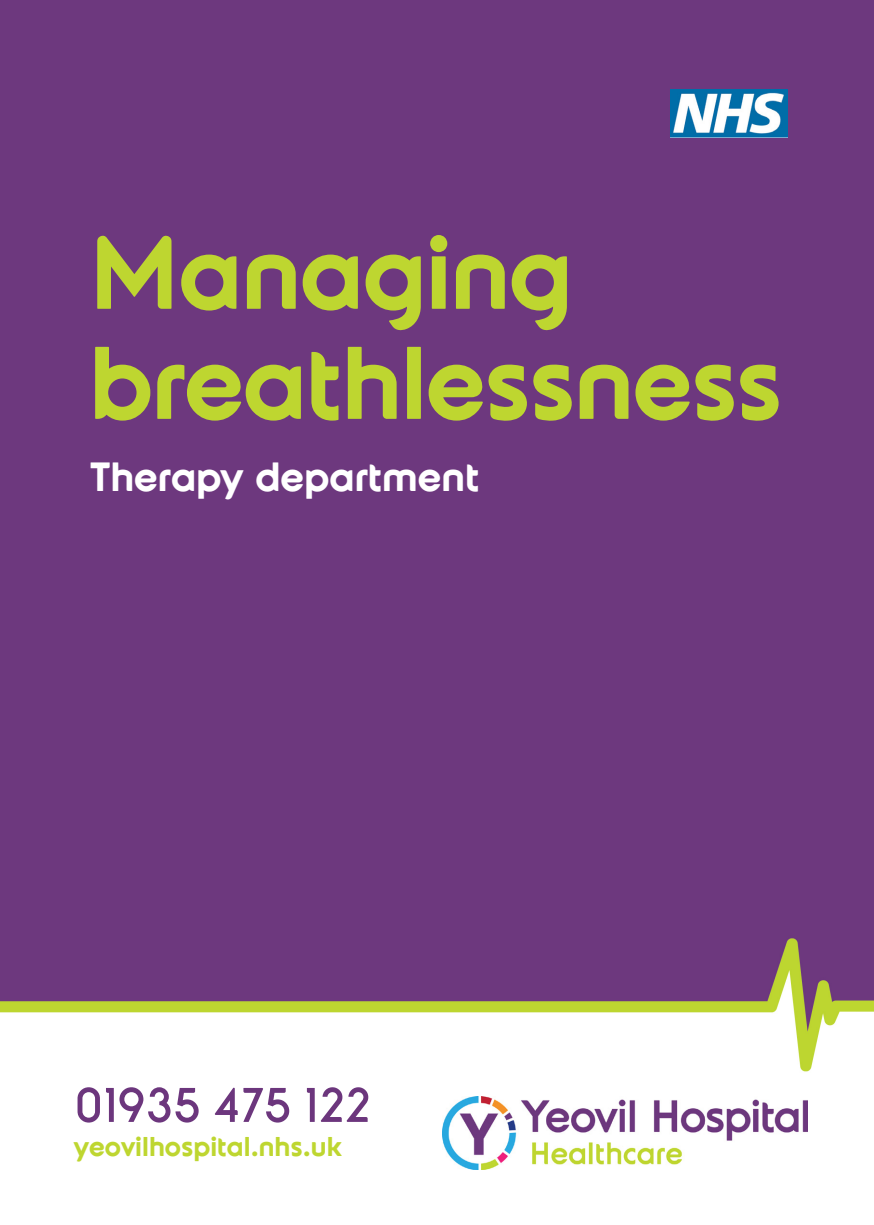
<style>
.page{position:relative;width:874px;height:1225px;background:#fff}
.page>*{position:absolute;margin:0;border:0;box-sizing:border-box;transform-origin:0 0}
.t1{font:700 106px/110px "Universal Doomsday";letter-spacing:-.01em;color:#bed630}
.t2{font:50px "Universal Doomsday";color:#6c367d}
.t3{font:700 42px "Universal Doomsday";letter-spacing:-.005em;color:#fff}
.t4{font:700 28px "Universal Doomsday";color:#bed630}
</style>
<div class="page">
<img style="left:0;top:0;width:873px;height:1170px">
<img style="left:442px;top:1096px;width:365px;height:73px">
<img style="left:669px;top:89px;width:117px;height:48px">
<p class="t1" style="left:89px;top:224px;width:694px">Managing breathlessness</p>
<p class="t3" style="left:89px;top:452px;width:392px">Therapy department</p>
<p class="t2" style="left:74px;top:1076px;width:299px">01935 475 122</p>
<p class="t4" style="left:74px;top:1129px;width:269px">yeovilhospital.nhs.uk</p>
</div>
